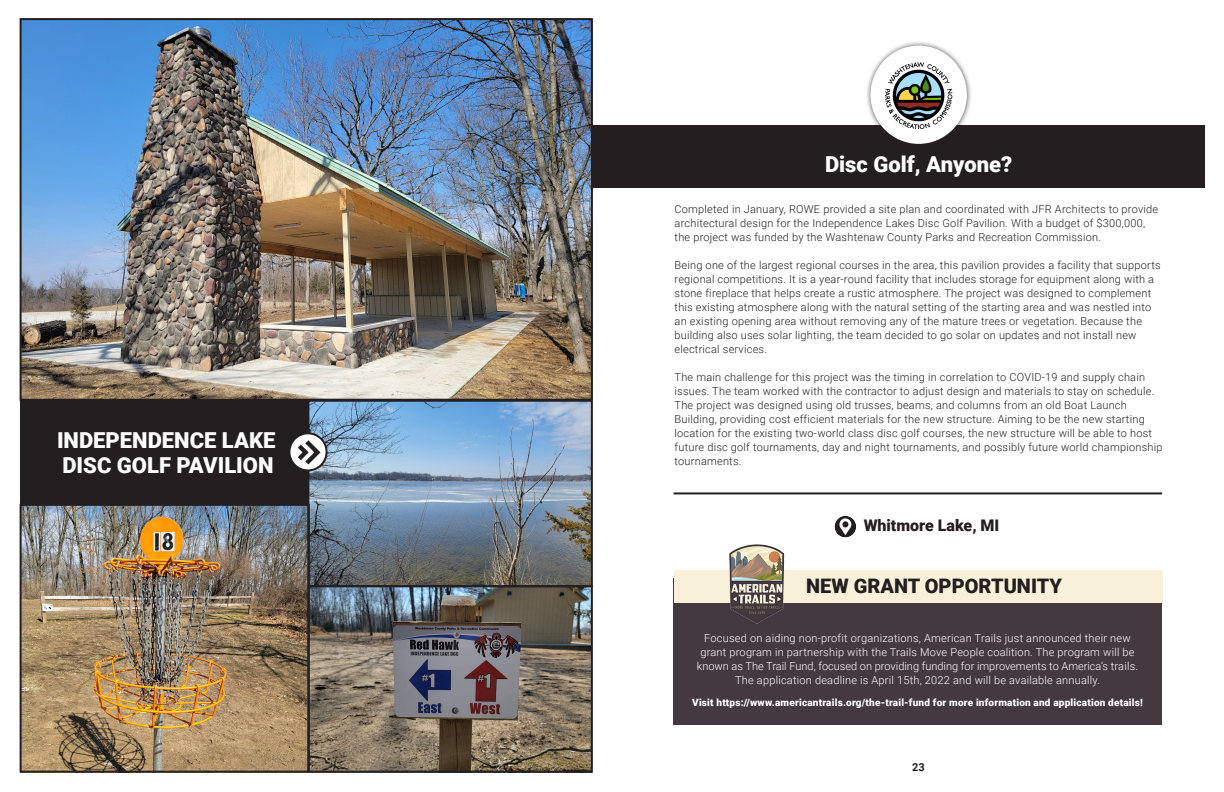
<style>
.page{position:relative;width:1224px;height:792px;background:#fff}
.page>*{position:absolute;margin:0;border:0;box-sizing:border-box;transform-origin:0 0}
.t1{font:900 22px "Roboto";color:#fff}
.t2{font:900 20px "Roboto";color:#231f20}
.t3{font:900 16px "Roboto";color:#231f20}
.t4{font:300 11px/14px "Roboto";letter-spacing:.02em;color:#231f20}
.t5{font:300 11px/14px "Roboto";letter-spacing:.02em;color:#fff;text-align:center}
.t6{font:700 11px "Roboto";color:#231f20}
.t7{font:900 10px "Roboto";letter-spacing:.02em;color:#fff}
</style>
<div class="page">
<img style="left:310px;top:403px;width:280px;height:367px">
<img style="left:23px;top:21px;width:567px;height:377px">
<img style="left:23px;top:507px;width:284px;height:263px">
<div style="left:593px;top:125px;width:612px;height:62px;background:#231f20"></div>
<div style="left:20px;top:401px;width:289px;height:103px;background:#231f20"></div>
<hr style="left:674px;top:492px;width:488px;height:2px;background:#231f20">
<svg style="left:834px;top:516px;width:22px;height:22px"></svg>
<div style="left:865px;top:40px;width:107px;height:109px;background:#231f20;opacity:.75"></div>
<div style="left:871px;top:46px;width:96px;height:98px;background:#fff;border-radius:50%"></div>
<div style="left:307px;top:400px;width:286px;height:187px;border:2px solid #231f20"></div>
<div style="left:307px;top:585px;width:286px;height:188px;border:2px solid #231f20"></div>
<div style="left:20px;top:18px;width:573px;height:383px;border:2px solid #231f20"></div>
<div style="left:20px;top:504px;width:290px;height:269px;border:2px solid #231f20"></div>
<img style="left:886px;top:62px;width:66px;height:66px">
<div style="left:674px;top:578px;width:488px;height:147px;background:#44393f"></div>
<div style="left:674px;top:570px;width:488px;height:32px;background:#f9f0d9"></div>
<img style="left:723px;top:544px;width:67px;height:80px">
<svg style="left:289px;top:433px;width:38px;height:37px"></svg>
<div style="left:288px;top:432px;width:40px;height:39px;border:2px solid #231f20;border-radius:50%"></div>
<svg style="left:298px;top:440px;width:22px;height:24px"></svg>
<p class="t1" style="left:57px;top:425px;width:220px">INDEPENDENCE LAKE</p>
<p class="t1" style="left:62px;top:450px;width:213px">DISC GOLF PAVILION</p>
<p class="t1" style="left:825px;top:149px;width:189px">Disc Golf, Anyone?</p>
<p class="t4" style="left:675px;top:202px;width:485px">Completed in January, ROWE provided a site plan and coordinated with JFR Architects to provide architectural design for the Independence Lakes Disc Golf Pavilion. With a budget of $300,000, the project was funded by the Washtenaw County Parks and Recreation Commission.</p>
<p class="t4" style="left:675px;top:258px;width:488px">Being one of the largest regional courses in the area, this pavilion provides a facility that supports regional competitions. It is a year-round facility that includes storage for equipment along with a stone fireplace that helps create a rustic atmosphere. The project was designed to complement this existing atmosphere along with the natural setting of the starting area and was nestled into an existing opening area without removing any of the mature trees or vegetation. Because the building also uses solar lighting, the team decided to go solar on updates and not install new electrical services.</p>
<p class="t4" style="left:675px;top:370px;width:481px">The main challenge for this project was the timing in correlation to COVID-19 and supply chain issues. The team worked with the contractor to adjust design and materials to stay on schedule.</p>
<p class="t4" style="left:675px;top:398px;width:489px">The project was designed using old trusses, beams, and columns from an old Boat Launch Building, providing cost efficient materials for the new structure. Aiming to be the new starting location for the existing two-world class disc golf courses, the new structure will be able to host future disc golf tournaments, day and night tournaments, and possibly future world championship tournaments.</p>
<p class="t3" style="left:864px;top:514px;width:137px">Whitmore Lake, MI</p>
<p class="t2" style="left:806px;top:572px;width:257px">NEW GRANT OPPORTUNITY</p>
<p class="t5" style="left:697px;top:630px;width:443px">Focused on aiding non-profit organizations, American Trails just announced their new grant program in partnership with the Trails Move People coalition. The program will be known as The Trail Fund, focused on providing funding for improvements to America’s trails.<br>The application deadline is April 15th, 2022 and will be available annually.</p>
<p class="t7" style="left:692px;top:695px;width:452px">Visit https://www.americantrails.org/the-trail-fund for more information and application details!</p>
<p class="t6" style="left:912px;top:759px;width:14px">23</p>
</div>
